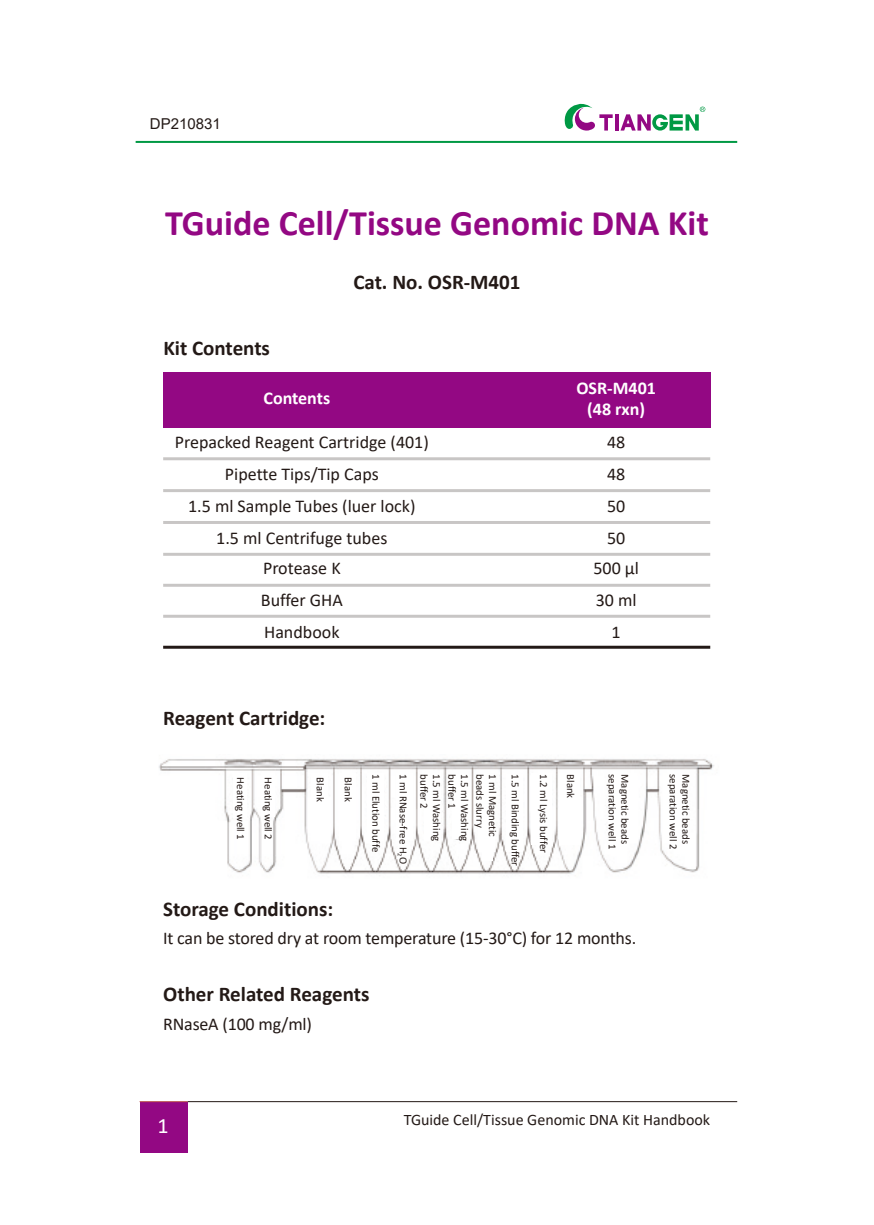
<style>
.page{position:relative;width:874px;height:1225px;background:#fff}
.page>*{position:absolute;margin:0;border:0;box-sizing:border-box;transform-origin:0 0}
.t1{font:700 36px "Calibri";color:#930883}
.t2{font:22px "Calibri";color:#fff}
.小标题{font:700 21px "Calibri";color:#231916}
.表格正文{font:18px "Calibri";color:#231916}
.t3{font:700 18px "Calibri";color:#fff}
.t4{font:16px "Calibri";color:#231916}
.t5{font:15px "Arial";color:#231916}
.小标题-2{font:10.8px "Calibri";color:#231916}
.小标题-3{font:6.2px "Calibri";color:#231916}
</style>
<div class="page">
<hr style="left:135px;top:141px;width:601px;height:2px;background:#094">
<hr style="left:615px;top:114px;width:3px;height:17px;background:#930883">
<svg style="left:564px;top:104px;width:48px;height:27px"></svg>
<svg style="left:620px;top:107px;width:85px;height:24px"></svg>
<hr style="left:187px;top:1101px;width:549px;height:1px;background:#231916">
<div style="left:139px;top:1102px;width:48px;height:51px;background:#930883"></div>
<hr style="left:139px;top:1101px;width:48px;height:1px;background:#b84e4c">
<div style="left:163px;top:372px;width:547px;height:56px;background:#930883"></div>
<hr style="left:163px;top:457px;width:547px;height:3px;background:#231916">
<hr style="left:163px;top:489px;width:547px;height:3px;background:#231916">
<hr style="left:163px;top:521px;width:547px;height:3px;background:#231916">
<hr style="left:163px;top:553px;width:547px;height:3px;background:#231916">
<hr style="left:163px;top:615px;width:547px;height:3px;background:#231916">
<hr style="left:163px;top:584px;width:547px;height:3px;background:#231916">
<hr style="left:163px;top:646px;width:547px;height:3px;background:#231916">
<img style="left:159px;top:759px;width:555px;height:115px">
<div style="left:668px;top:773px;width:20px;height:72px;background:#fff"></div>
<div style="left:608px;top:773px;width:20px;height:72px;background:#fff"></div>
<div style="left:559px;top:773px;width:20px;height:72px;background:#fff"></div>
<div style="left:531px;top:773px;width:20px;height:72px;background:#fff"></div>
<div style="left:506px;top:773px;width:16px;height:78px;background:#fff"></div>
<div style="left:478px;top:773px;width:16px;height:78px;background:#fff"></div>
<div style="left:452px;top:773px;width:17px;height:65px;background:#fff"></div>
<div style="left:424px;top:773px;width:16px;height:68px;background:#fff"></div>
<div style="left:396px;top:773px;width:16px;height:68px;background:#fff"></div>
<div style="left:367px;top:773px;width:17px;height:68px;background:#fff"></div>
<div style="left:339px;top:773px;width:17px;height:68px;background:#fff"></div>
<div style="left:311px;top:773px;width:16px;height:68px;background:#fff"></div>
<div style="left:261px;top:773px;width:13px;height:43px;background:#fff"></div>
<div style="left:233px;top:773px;width:13px;height:45px;background:#fff"></div>
<div style="left:482px;top:847px;width:10px;height:13px;background:#fff"></div>
<p class="t5" style="left:150px;top:113px;width:72px">DP210831</p>
<p class="t1" style="left:165px;top:198px;width:545px">TGuide Cell/Tissue Genomic DNA Kit</p>
<p class="小标题" style="left:353px;top:267px;width:169px">Cat. No. OSR-M401</p>
<p class="小标题" style="left:163px;top:333px;width:108px">Kit Contents</p>
<p class="t3" style="left:263px;top:385px;width:68px">Contents</p>
<p class="t3" style="left:576px;top:375px;width:81px">OSR-M401</p>
<p class="t3" style="left:587px;top:397px;width:59px">(48 rxn)</p>
<p class="表格正文" style="left:175px;top:430px;width:255px">Prepacked Reagent Cartridge (401)</p>
<p class="表格正文" style="left:606px;top:430px;width:20px">48</p>
<p class="表格正文" style="left:225px;top:462px;width:155px">Pipette Tips/Tip Caps</p>
<p class="表格正文" style="left:606px;top:462px;width:20px">48</p>
<p class="表格正文" style="left:188px;top:494px;width:229px">1.5 ml Sample Tubes (luer lock)</p>
<p class="表格正文" style="left:606px;top:494px;width:20px">50</p>
<p class="表格正文" style="left:216px;top:526px;width:172px">1.5 ml Centrifuge tubes</p>
<p class="表格正文" style="left:606px;top:526px;width:20px">50</p>
<p class="表格正文" style="left:263px;top:556px;width:79px">Protease K</p>
<p class="表格正文" style="left:593px;top:556px;width:47px">500 μl</p>
<p class="表格正文" style="left:261px;top:588px;width:83px">Buffer GHA</p>
<p class="表格正文" style="left:595px;top:588px;width:42px">30 ml</p>
<p class="表格正文" style="left:264px;top:620px;width:77px">Handbook</p>
<p class="表格正文" style="left:611px;top:620px;width:11px">1</p>
<p class="小标题" style="left:163px;top:703px;width:164px">Reagent Cartridge:</p>
<p class="小标题-2" style="left:248px;top:777px;width:64px;rotate:90deg">Heating well 1</p>
<p class="小标题-2" style="left:276px;top:777px;width:64px;rotate:90deg">Heating well 2</p>
<p class="小标题-2" style="left:411px;top:774px;width:81px;rotate:90deg">1 ml RNase-free H</p>
<p class="小标题-2" style="left:431px;top:774px;width:36px;rotate:90deg">buffer 2</p>
<p class="小标题-2" style="left:444px;top:774px;width:69px;rotate:90deg">1.5 ml Washing</p>
<p class="小标题-2" style="left:459px;top:774px;width:36px;rotate:90deg">buffer 1</p>
<p class="小标题-2" style="left:472px;top:774px;width:69px;rotate:90deg">1.5 ml Washing</p>
<p class="小标题-2" style="left:487px;top:774px;width:55px;rotate:90deg">beads slurry</p>
<p class="小标题-2" style="left:500px;top:774px;width:64px;rotate:90deg">1 ml Magnetic</p>
<p class="小标题-2" style="left:522px;top:774px;width:93px;rotate:90deg">1.5 ml Binding buffer</p>
<p class="小标题-2" style="left:551px;top:774px;width:80px;rotate:90deg">1.2 ml Lysis buffer</p>
<p class="小标题-2" style="left:578px;top:774px;width:26px;rotate:90deg">Blank</p>
<p class="小标题-2" style="left:619px;top:774px;width:76px;rotate:90deg">separation well 1</p>
<p class="小标题-2" style="left:632px;top:774px;width:71px;rotate:90deg">Magnetic beads</p>
<p class="小标题-2" style="left:680px;top:774px;width:76px;rotate:90deg">separation well 2</p>
<p class="小标题-2" style="left:693px;top:774px;width:71px;rotate:90deg">Magnetic beads</p>
<p class="小标题-2" style="left:383px;top:774px;width:79px;rotate:90deg">1 ml Elution buffe</p>
<p class="小标题-2" style="left:328px;top:777px;width:26px;rotate:90deg">Blank</p>
<p class="小标题-2" style="left:355px;top:777px;width:26px;rotate:90deg">Blank</p>
<p class="小标题-3" style="left:404px;top:853px;width:12px;rotate:90deg">2<sup>O</sup></p>
<p class="小标题" style="left:163px;top:894px;width:172px">Storage Conditions:</p>
<p class="表格正文" style="left:163px;top:925px;width:474px">It can be stored dry at room temperature (15-30°C) for 12 months.</p>
<p class="小标题" style="left:163px;top:979px;width:208px">Other Related Reagents</p>
<p class="表格正文" style="left:163px;top:1011px;width:150px">RNaseA (100 mg/ml)</p>
<p class="t2" style="left:157px;top:1110px;width:13px">1</p>
<p class="t4" style="left:403px;top:1108px;width:308px">TGuide Cell/Tissue Genomic DNA Kit Handbook</p>
</div>
